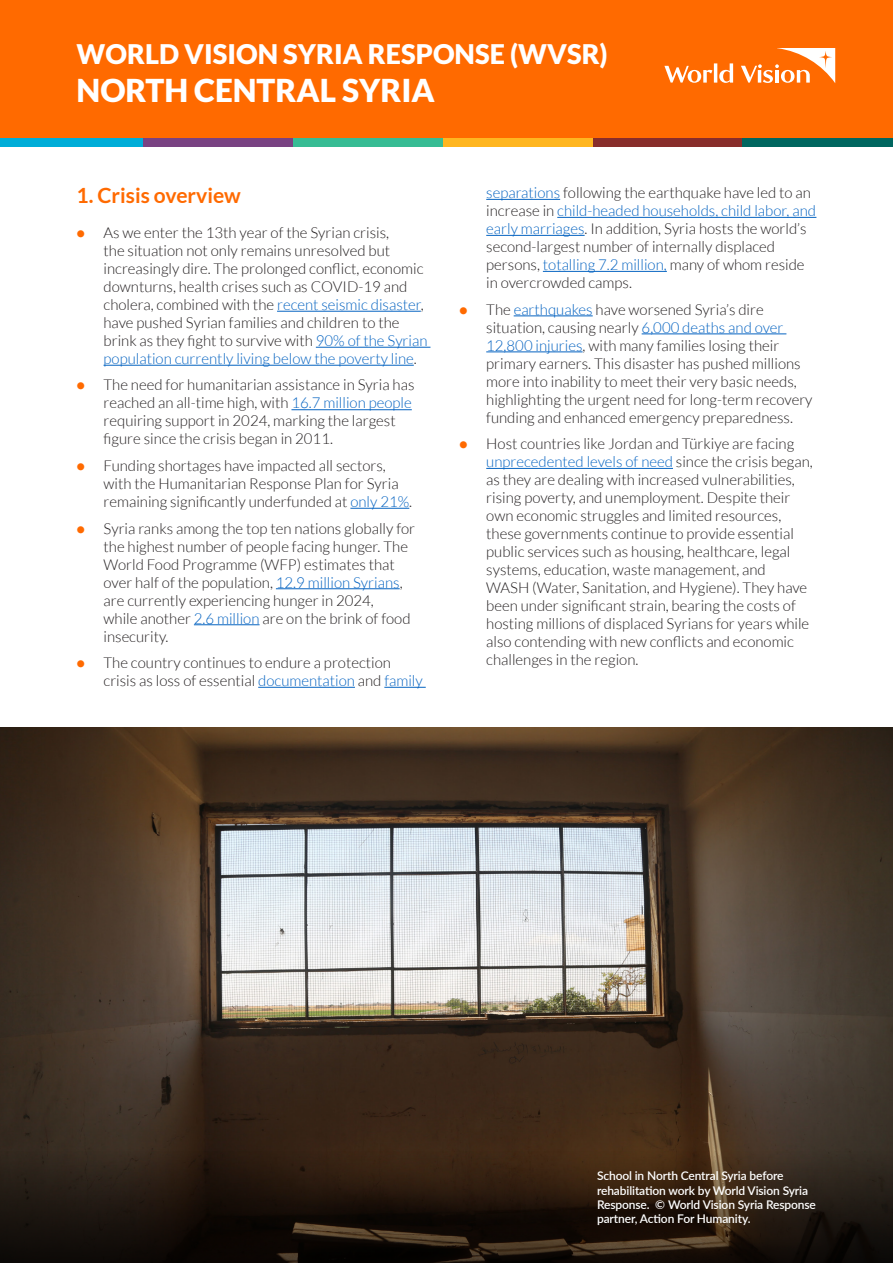
<style>
.page{position:relative;width:893px;height:1263px;background:#fff}
.page>*{position:absolute;margin:0;border:0;box-sizing:border-box;transform-origin:0 0}
.t1{font:900 31.5px "Lato";color:#fff}
.t2{font:900 27px "Lato";color:#fff}
.t3{font:700 21px "Lato";color:#ff6a00}
.t4{font:300 15px/18px "Lato";color:#231f20}
.t5{font:600 12px/14.4px "Lato";letter-spacing:-.01em;color:#fff}
.s1{font-weight:800;color:#ff6a00}
.s2{color:#0563c1}
</style>
<div class="page">
<img style="left:0;top:727px;width:893px;height:410px">
<svg style="left:0;top:1137px;width:893px;height:126px;background:#271a10"></svg>
<div style="left:0;top:0;width:893px;height:140px;background:#ff6a00"></div>
<hr style="left:277px;top:311px;width:144px;height:1px;background:#0563c1">
<hr style="left:316px;top:347px;width:114px;height:1px;background:#0563c1">
<hr style="left:104px;top:365px;width:310px;height:1px;background:#0563c1">
<hr style="left:291px;top:409px;width:121px;height:1px;background:#0563c1">
<hr style="left:350px;top:508px;width:59px;height:1px;background:#0563c1">
<hr style="left:276px;top:588px;width:124px;height:1px;background:#0563c1">
<hr style="left:194px;top:624px;width:66px;height:1px;background:#0563c1">
<hr style="left:258px;top:687px;width:97px;height:1px;background:#0563c1">
<hr style="left:384px;top:687px;width:42px;height:1px;background:#0563c1">
<svg style="left:664px;top:48px;width:171px;height:35px"></svg>
<hr style="left:486px;top:199px;width:74px;height:1px;background:#0563c1">
<hr style="left:557px;top:217px;width:259px;height:1px;background:#0563c1">
<hr style="left:486px;top:235px;width:99px;height:1px;background:#0563c1">
<hr style="left:543px;top:271px;width:124px;height:1px;background:#0563c1">
<hr style="left:514px;top:316px;width:79px;height:1px;background:#0563c1">
<hr style="left:642px;top:334px;width:144px;height:1px;background:#0563c1">
<hr style="left:486px;top:352px;width:97px;height:1px;background:#0563c1">
<hr style="left:486px;top:468px;width:187px;height:1px;background:#0563c1">
<div style="left:0;top:138px;width:150px;height:9px;background:#00add8"></div>
<div style="left:143px;top:138px;width:157px;height:9px;background:#794282"></div>
<div style="left:293px;top:138px;width:157px;height:9px;background:#37bc94"></div>
<div style="left:443px;top:138px;width:157px;height:9px;background:#ffb620"></div>
<div style="left:593px;top:138px;width:157px;height:9px;background:#882d2b"></div>
<div style="left:742px;top:138px;width:151px;height:9px;background:#00665f"></div>
<p class="t2" style="left:77px;top:39px;width:533px">WORLD VISION SYRIA RESPONSE (WVSR)</p>
<p class="t1" style="left:77px;top:72px;width:360px">NORTH CENTRAL SYRIA</p>
<p class="t3" style="left:77px;top:183px;width:166px">1. Crisis overview</p>
<p class="t4" style="left:104px;top:224px;width:326px;text-indent:-27px"><span class="s1">•</span> As we enter the 13th year of the Syrian crisis,<br>the situation not only remains unresolved but increasingly dire. The prolonged conflict, economic downturns, health crises such as COVID-19 and cholera, combined with the <span class="s2">recent seismic disaster</span>, have pushed Syrian families and children to the brink as they fight to survive with <span class="s2">90% of the Syrian population currently living below the poverty line</span>.</p>
<p class="t4" style="left:104px;top:376px;width:312px;text-indent:-27px"><span class="s1">•</span> The need for humanitarian assistance in Syria has reached an all-time high, with <span class="s2">16.7 million people </span>requiring support in 2024, marking the largest figure since the crisis began in 2011.</p>
<p class="t4" style="left:104px;top:457px;width:310px;text-indent:-27px"><span class="s1">•</span> Funding shortages have impacted all sectors, with the Humanitarian Response Plan for Syria remaining significantly underfunded at <span class="s2">only 21%</span>.</p>
<p class="t4" style="left:104px;top:519px;width:313px;text-indent:-27px"><span class="s1">•</span> Syria ranks among the top ten nations globally for the highest number of people facing hunger. The World Food Programme (WFP) estimates that over half of the population, <span class="s2">12.9 million Syrians</span>, are currently experiencing hunger in 2024,<br>while another <span class="s2">2.6 million</span> are on the brink of food insecurity.</p>
<p class="t4" style="left:104px;top:654px;width:321px;text-indent:-27px"><span class="s1">•</span> The country continues to endure a protection crisis as loss of essential <span class="s2">documentation</span> and <span class="s2">family</span></p>
<p class="t4" style="left:486px;top:184px;width:331px"><span class="s2">separations</span> following the earthquake have led to an increase in <span class="s2">child-headed households, child labor, and early marriages</span>. In addition, Syria hosts the world’s second-largest number of internally displaced persons, <span class="s2">totalling 7.2 million,</span> many of whom reside in overcrowded camps.</p>
<p class="t4" style="left:486px;top:300px;width:328px;text-indent:-27px"><span class="s1">•</span> The <span class="s2">earthquakes</span> have worsened Syria’s dire situation, causing nearly <span class="s2">6,000 deaths and over 12,800 injuries</span>, with many families losing their primary earners. This disaster has pushed millions more into inability to meet their very basic needs, highlighting the urgent need for long-term recovery funding and enhanced emergency preparedness.</p>
<p class="t4" style="left:486px;top:435px;width:328px;text-indent:-27px"><span class="s1">•</span> Host countries like Jordan and Türkiye are facing <span class="s2">unprecedented levels of need</span> since the crisis began, as they are dealing with increased vulnerabilities, rising poverty, and unemployment. Despite their own economic struggles and limited resources, these governments continue to provide essential public services such as housing, healthcare, legal systems, education, waste management, and<br>WASH (Water, Sanitation, and Hygiene). They have been under significant strain, bearing the costs of hosting millions of displaced Syrians for years while also contending with new conflicts and economic challenges in the region.</p>
<p class="t5" style="left:597px;top:1168px;width:220px">School in North Central Syria before rehabilitation work by World Vision Syria Response. © World Vision Syria Response partner, Action For Humanity.</p>
</div>
